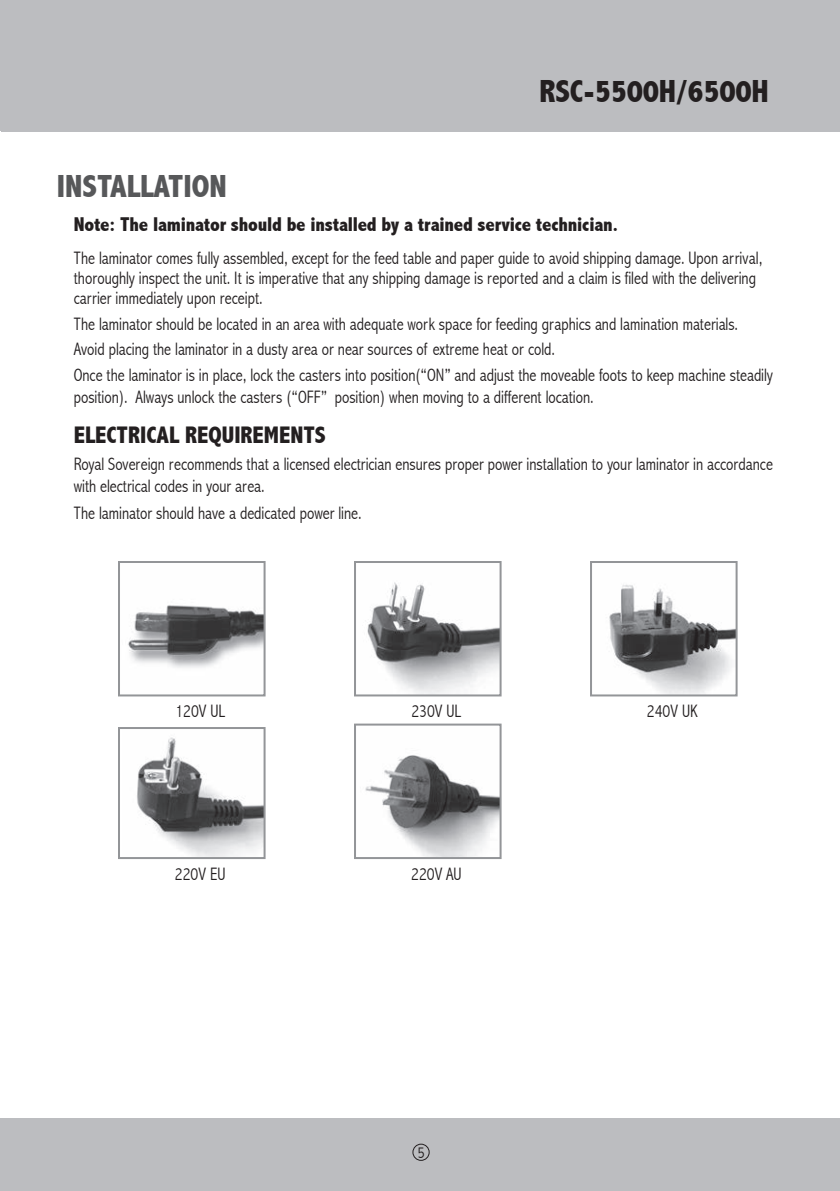
<style>
.page{position:relative;width:840px;height:1191px;background:#fff}
.page>*{position:absolute;margin:0;border:0;box-sizing:border-box;transform-origin:0 0}
.t1{font:800 condensed 32px "Abadi";letter-spacing:-.01em;color:#231f20}
.t2{font:800 condensed 32px "Abadi";color:#57585a}
.t3{font:800 condensed 24px "Abadi";color:#231f20}
.t4{font:800 condensed 20px "Abadi";letter-spacing:-.01em;color:#231f20}
.t5{font:300 condensed 18px/20px "Abadi";color:#231f20;scale:.95 1}
.t6{font:300 condensed 16px "Abadi";color:#231f20}
</style>
<div class="page">
<hr style="left:0;top:0;width:3px;height:131px;background:#bcbdc0">
<div style="left:1px;top:0;width:838px;height:131px;background:#bcbdc0"></div>
<div style="left:0;top:1118px;width:839px;height:73px;background:#bcbdc0"></div>
<div style="left:412px;top:1143px;width:17px;height:17px;border:1px solid #231f20;border-radius:50%"></div>
<img style="left:128px;top:605px;width:134px;height:63px">
<div style="left:118px;top:561px;width:147px;height:135px;border:2px solid #939598"></div>
<img style="left:367px;top:582px;width:131px;height:111px">
<div style="left:354px;top:561px;width:147px;height:135px;border:2px solid #939598"></div>
<img style="left:609px;top:584px;width:125px;height:109px">
<div style="left:589px;top:561px;width:148px;height:135px;border:2px solid #939598"></div>
<img style="left:137px;top:737px;width:125px;height:119px">
<div style="left:118px;top:727px;width:147px;height:132px;border:2px solid #939598"></div>
<img style="left:365px;top:755px;width:133px;height:101px">
<div style="left:354px;top:723px;width:147px;height:136px;border:2px solid #939598"></div>
<h1 class="t1" style="left:539px;top:73px;width:231px">RSC-5500H/6500H</h1>
<h1 class="t2" style="left:57px;top:168px;width:171px">INSTALLATION</h1>
<p class="t4" style="left:74px;top:213px;width:545px">Note: The laminator should be installed by a trained service technician.</p>
<p class="t5" style="left:74px;top:248px;width:725px">The laminator comes fully assembled, except for the feed table and paper guide to avoid shipping damage. Upon arrival, thoroughly inspect the unit. It is imperative that any shipping damage is reported and a claim is filed with the delivering carrier immediately upon receipt.</p>
<p class="t5" style="left:74px;top:311px;width:737px;line-height:25.6px">The laminator should be located in an area with adequate work space for feeding graphics and lamination materials.<br>Avoid placing the laminator in a dusty area or near sources of extreme heat or cold.<br>Once the laminator is in place, lock the casters into position(“ON” and adjust the moveable foots to keep machine steadily</p>
<p class="t5" style="left:74px;top:386px;width:548px">position). Always unlock the casters (“OFF” position) when moving to a different location.</p>
<h2 class="t3" style="left:74px;top:421px;width:253px">ELECTRICAL REQUIREMENTS</h2>
<p class="t5" style="left:74px;top:453px;width:737px;line-height:21.6px">Royal Sovereign recommends that a licensed electrician ensures proper power installation to your laminator in accordance with electrical codes in your area.</p>
<p class="t5" style="left:74px;top:503px;width:304px">The laminator should have a dedicated power line.</p>
<p class="t5" style="left:175px;top:701px;width:54px">120V UL</p>
<p class="t5" style="left:411px;top:701px;width:54px">230V UL</p>
<p class="t5" style="left:646px;top:701px;width:55px">240V UK</p>
<p class="t5" style="left:175px;top:864px;width:55px">220V EU</p>
<p class="t5" style="left:411px;top:864px;width:54px">220V AU</p>
<p class="t6" style="left:417px;top:1143px;width:9px">5</p>
</div>
